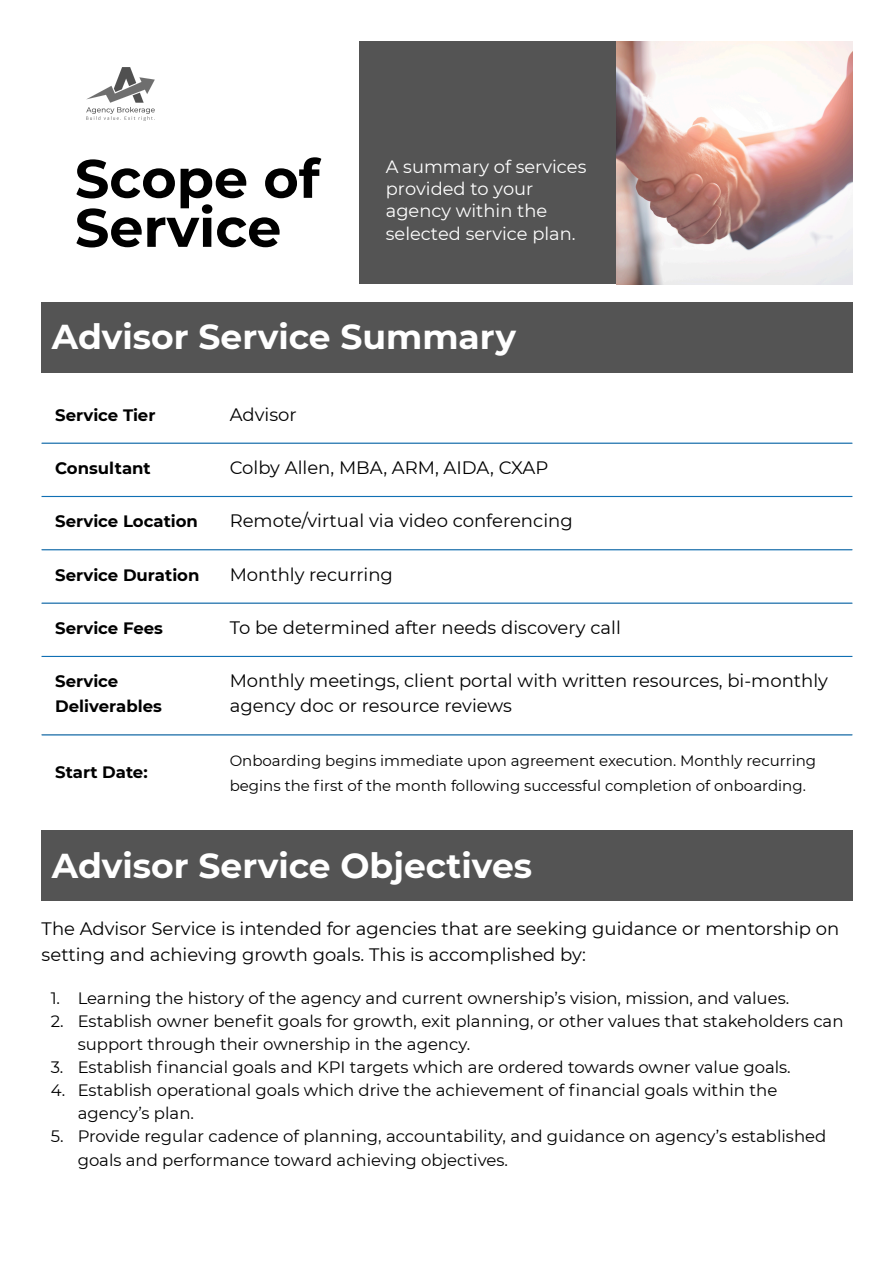
<style>
.page{position:relative;width:894px;height:1263px;background:#fff}
.page>*{position:absolute;margin:0;border:0;box-sizing:border-box;transform-origin:0 0}
.t1{font:700 54px/49.1px "Montserrat";color:#000}
.t2{font:700 34.5px "Montserrat";color:#fff}
.t3{font:18px/25.8px "Montserrat";color:#000}
.t4{font:17.85px/22.2px "Montserrat";color:#fff}
.t5{font:16.5px/23.7px "Montserrat";color:#000}
.t6{font:700 16.5px/24.8px "Montserrat";color:#000}
.t7{font:15px/24.8px "Montserrat";color:#000}
</style>
<div class="page">
<div style="left:359px;top:42px;width:364px;height:242px;background:#545454"></div>
<img style="left:616px;top:42px;width:236px;height:243px">
<img style="left:86px;top:67px;width:69px;height:54px">
<div style="left:42px;top:303px;width:810px;height:69px;background:#545454"></div>
<hr style="left:42px;top:443px;width:810px;height:1px;background:#1170b4">
<hr style="left:42px;top:496px;width:810px;height:1px;background:#1170b4">
<hr style="left:42px;top:549px;width:810px;height:1px;background:#1170b4">
<hr style="left:42px;top:603px;width:810px;height:1px;background:#1170b4">
<hr style="left:42px;top:656px;width:810px;height:1px;background:#1170b4">
<hr style="left:42px;top:734px;width:810px;height:1px;background:#1170b4">
<div style="left:42px;top:830px;width:810px;height:70px;background:#545454"></div>
<p class="t1" style="left:75px;top:154px;width:246px">Scope of<br>Service</p>
<p class="t4" style="left:386px;top:155px;width:202px">A summary of services provided to your agency within the selected service plan.</p>
<p class="t2" style="left:52px;top:315px;width:465px">Advisor Service Summary</p>
<p class="t6" style="left:55px;top:402px;width:102px">Service Tier</p>
<p class="t3" style="left:230px;top:401px;width:68px">Advisor</p>
<p class="t6" style="left:55px;top:456px;width:97px">Consultant</p>
<p class="t3" style="left:230px;top:455px;width:320px">Colby Allen, MBA, ARM, AIDA, CXAP</p>
<p class="t6" style="left:55px;top:509px;width:144px">Service Location</p>
<p class="t3" style="left:230px;top:508px;width:344px">Remote/virtual via video conferencing</p>
<p class="t6" style="left:55px;top:562px;width:146px">Service Duration</p>
<p class="t3" style="left:230px;top:561px;width:165px">Monthly recurring</p>
<p class="t6" style="left:55px;top:616px;width:109px">Service Fees</p>
<p class="t3" style="left:230px;top:615px;width:392px">To be determined after needs discovery call</p>
<p class="t6" style="left:55px;top:669px;width:108px">Service<br>Deliverables</p>
<p class="t3" style="left:230px;top:668px;width:599px;line-height:24.8px">Monthly meetings, client portal with written resources, bi-monthly agency doc or resource reviews</p>
<p class="t6" style="left:55px;top:760px;width:94px">Start Date:</p>
<p class="t7" style="left:230px;top:748px;width:588px">Onboarding begins immediate upon agreement execution. Monthly recurring begins the fi rst of the month following successful completion of onboarding.</p>
<p class="t2" style="left:52px;top:844px;width:481px">Advisor Service Objectives</p>
<h2 class="t3" style="left:42px;top:916px;width:799px">The Advisor Service is intended for agencies that are seeking guidance or mentorship on setting and achieving growth goals. This is accomplished by:</h2>
<p class="t5" style="left:51px;top:986px;width:740px">1. Learning the history of the agency and current ownership’s vision, mission, and values.</p>
<p class="t5" style="left:78px;top:1010px;width:767px;line-height:22.5px;text-indent:-27px">2. Establish owner benefit goals for growth, exit planning, or other values that stakeholders can support through their ownership in the agency.</p>
<p class="t5" style="left:51px;top:1055px;width:741px">3. Establish fi nancial goals and KPI targets which are ordered towards owner value goals.</p>
<p class="t5" style="left:78px;top:1078px;width:701px;text-indent:-27px">4. Establish operational goals which drive the achievement of fi nancial goals within the agency’s plan.</p>
<p class="t5" style="left:78px;top:1124px;width:750px;text-indent:-27px">5. Provide regular cadence of planning, accountability, and guidance on agency’s established goals and performance toward achieving objectives.</p>
</div>
